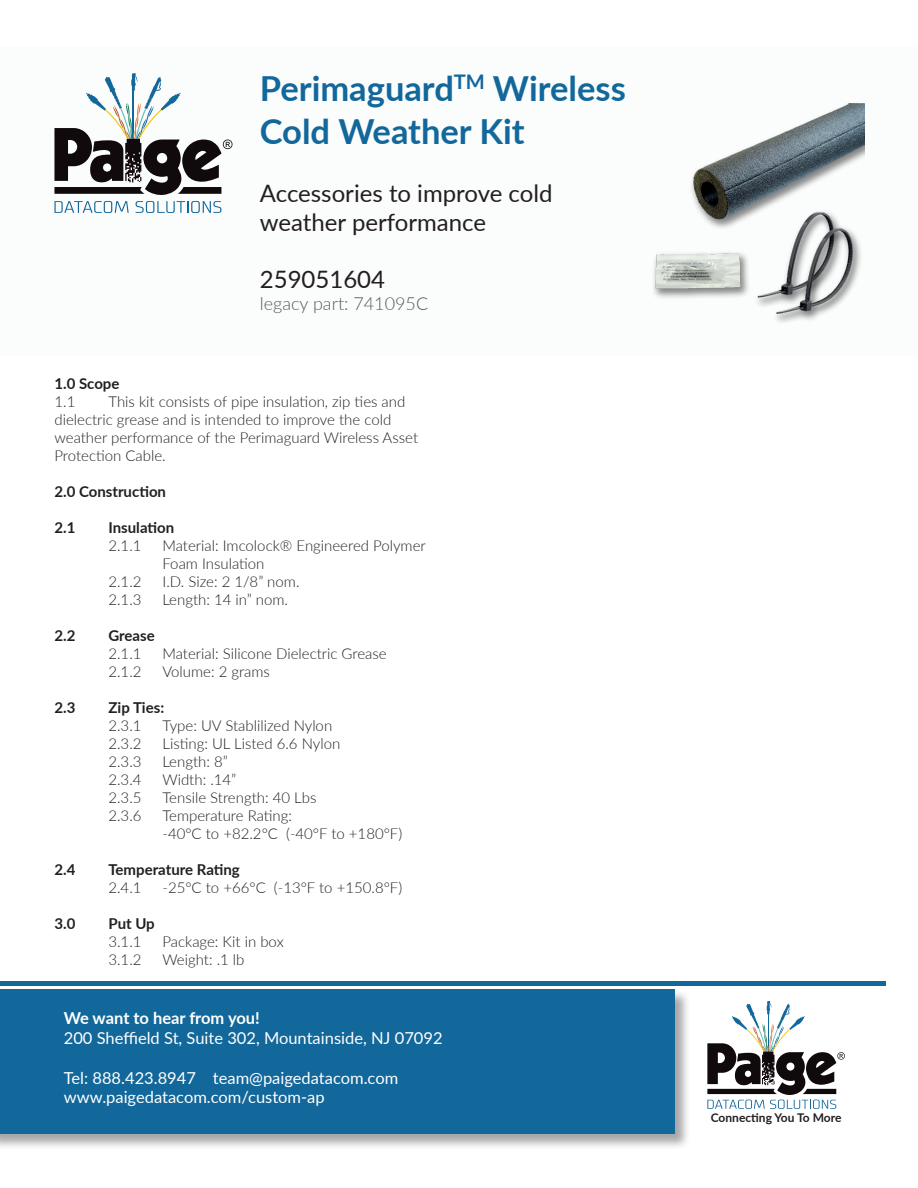
<style>
.page{position:relative;width:918px;height:1188px;background:#fff}
.page>*{position:absolute;margin:0;border:0;box-sizing:border-box;transform-origin:0 0}
.t1{font:700 34.5px/43.2px "Lato";color:#12679b}
.t2{font:24px/28.8px "Lato";color:#231f20}
.t3{font:300 18px "Lato";color:#57585a}
.t4{font:16.5px/19.8px "Lato";color:#fff}
.t5{font:700 16.5px "Lato";color:#fff}
.t6{font:300 15px/18px "Lato";color:#231f20}
.t7{font:700 15px "Lato";color:#231f20}
.t8{font:700 12px "Lato";color:#231f20}
</style>
<div class="page">
<div style="left:0;top:48px;width:918px;height:308px;background:#fafbfb"></div>
<svg style="left:54px;top:73px;width:178px;height:140px"></svg>
<hr style="left:0;top:981px;width:885px;height:4px;background:#12679b">
<svg style="left:707px;top:1001px;width:138px;height:108px"></svg>
<div style="left:0;top:989px;width:691px;height:161px;background:#231f20;opacity:.4"></div>
<div style="left:0;top:990px;width:675px;height:144px;background:#12679b"></div>
<img style="left:653px;top:103px;width:211px;height:219px">
<h1 class="t1" style="left:260px;top:65px;width:368px">Perimaguard<sup>TM</sup> Wireless<br>Cold Weather Kit</h1>
<h2 class="t2" style="left:260px;top:178px;width:294px">Accessories to improve cold weather performance</h2>
<h2 class="t2" style="left:260px;top:264px;width:127px">259051604</h2>
<p class="t3" style="left:260px;top:291px;width:170px">legacy part: 741095C</p>
<p class="t7" style="left:54px;top:373px;width:67px">1.0 Scope</p>
<p class="t6" style="left:54px;top:392px;width:22px">1.1</p>
<p class="t6" style="left:54px;top:392px;width:365px;text-indent:54px">This kit consists of pipe insulation, zip ties and dielectric grease and is intended to improve the cold weather performance of the Perimaguard Wireless Asset Protection Cable.</p>
<p class="t7" style="left:54px;top:481px;width:113px">2.0 Construction</p>
<p class="t7" style="left:54px;top:517px;width:22px">2.1</p>
<p class="t7" style="left:108px;top:517px;width:67px">Insulation</p>
<p class="t6" style="left:108px;top:536px;width:35px">2.1.1</p>
<p class="t6" style="left:162px;top:536px;width:265px">Material: Imcolock® Engineered Polymer<br>Foam Insulation</p>
<p class="t6" style="left:108px;top:572px;width:35px">2.1.2</p>
<p class="t6" style="left:162px;top:572px;width:139px">I.D. Size: 2 1/8” nom.</p>
<p class="t6" style="left:108px;top:590px;width:35px">2.1.3</p>
<p class="t6" style="left:162px;top:590px;width:127px">Length: 14 in” nom.</p>
<p class="t7" style="left:54px;top:625px;width:22px">2.2</p>
<p class="t7" style="left:108px;top:625px;width:48px">Grease</p>
<p class="t6" style="left:108px;top:644px;width:35px">2.1.1</p>
<p class="t6" style="left:162px;top:644px;width:226px">Material: Silicone Dielectric Grease</p>
<p class="t6" style="left:108px;top:662px;width:35px">2.1.2</p>
<p class="t6" style="left:162px;top:662px;width:109px">Volume: 2 grams</p>
<p class="t7" style="left:54px;top:697px;width:22px">2.3</p>
<p class="t7" style="left:108px;top:697px;width:57px">Zip Ties:</p>
<p class="t6" style="left:108px;top:716px;width:35px">2.3.1</p>
<p class="t6" style="left:162px;top:716px;width:171px">Type: UV Stablilized Nylon</p>
<p class="t6" style="left:108px;top:734px;width:35px">2.3.2</p>
<p class="t6" style="left:162px;top:734px;width:179px">Listing: UL Listed 6.6 Nylon</p>
<p class="t6" style="left:108px;top:752px;width:35px">2.3.3</p>
<p class="t6" style="left:162px;top:752px;width:67px">Length: 8”</p>
<p class="t6" style="left:108px;top:770px;width:35px">2.3.4</p>
<p class="t6" style="left:162px;top:770px;width:75px">Width: .14”</p>
<p class="t6" style="left:108px;top:788px;width:35px">2.3.5</p>
<p class="t6" style="left:162px;top:788px;width:155px">Tensile Strength: 40 Lbs</p>
<p class="t6" style="left:108px;top:806px;width:35px">2.3.6</p>
<p class="t6" style="left:162px;top:806px;width:241px">Temperature Rating:<br>-40°C to +82.2°C (-40°F to +180°F)</p>
<p class="t7" style="left:54px;top:859px;width:22px">2.4</p>
<p class="t7" style="left:108px;top:859px;width:133px">Temperature Rating</p>
<p class="t6" style="left:108px;top:878px;width:35px">2.4.1</p>
<p class="t6" style="left:162px;top:878px;width:241px">-25°C to +66°C (-13°F to +150.8°F)</p>
<p class="t7" style="left:54px;top:913px;width:22px">3.0</p>
<p class="t7" style="left:108px;top:913px;width:48px">Put Up</p>
<p class="t6" style="left:108px;top:932px;width:35px">3.1.1</p>
<p class="t6" style="left:162px;top:932px;width:123px">Package: Kit in box</p>
<p class="t6" style="left:108px;top:950px;width:35px">3.1.2</p>
<p class="t6" style="left:162px;top:950px;width:84px">Weight: .1 lb</p>
<p class="t5" style="left:64px;top:1006px;width:198px">We want to hear from you!</p>
<p class="t4" style="left:64px;top:1027px;width:380px">200 Sheffield St, Suite 302, Mountainside, NJ 07092</p>
<p class="t4" style="left:64px;top:1067px;width:336px">Tel: 888.423.8947 team@paigedatacom.com www.paigedatacom.com/custom-ap</p>
<p class="t8" style="left:711px;top:1109px;width:132px">Connecting You To More</p>
</div>
